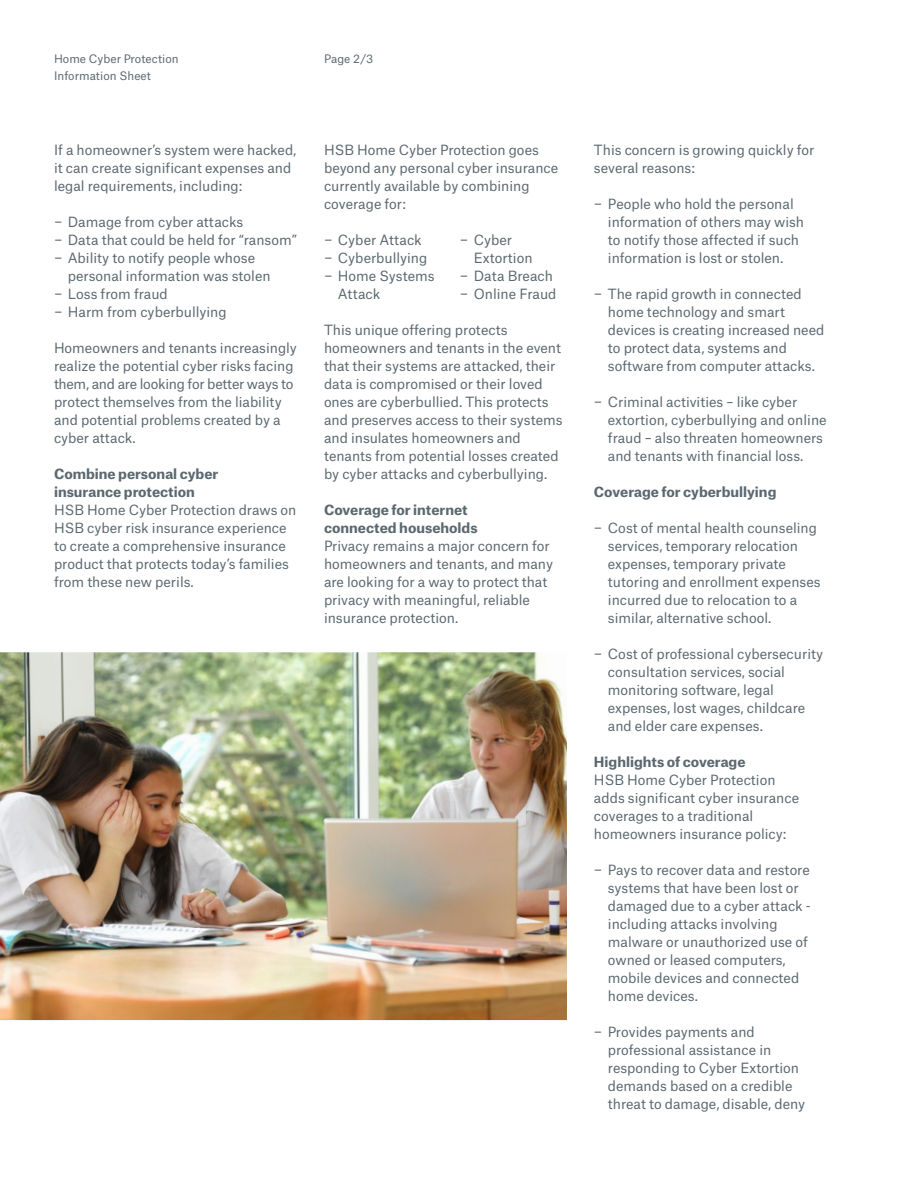
<style>
.page{position:relative;width:918px;height:1188px;background:#fff}
.page>*{position:absolute;margin:0;border:0;box-sizing:border-box;transform-origin:0 0}
.t1{font:13.5px/18px "Munich Re";color:#5b6870}
.t2{font:700 13.5px/18px "Munich Re";color:#5b6870}
.t3{font:11.25px "Munich Re";letter-spacing:.005em;color:#5b6870}
</style>
<div class="page">
<img style="left:0;top:652px;width:567px;height:368px">
<p class="t3" style="left:54px;top:50px;width:126px">Home Cyber Protection</p>
<p class="t3" style="left:324px;top:50px;width:51px">Page 2/3</p>
<p class="t3" style="left:54px;top:66px;width:98px">Information Sheet</p>
<p class="t1" style="left:54px;top:139px;width:244px">If a homeowner’s system were hacked, it can create significant expenses and legal requirements, including:</p>
<p class="t1" style="left:54px;top:211px;width:191px">− Damage from cyber attacks</p>
<p class="t1" style="left:54px;top:229px;width:245px">− Data that could be held for “ransom”</p>
<p class="t1" style="left:54px;top:247px;width:203px">− Ability to notify people whose</p>
<p class="t1" style="left:68px;top:265px;width:204px">personal information was stolen</p>
<p class="t1" style="left:54px;top:283px;width:115px">− Loss from fraud</p>
<p class="t1" style="left:54px;top:301px;width:174px">− Harm from cyberbullying</p>
<p class="t1" style="left:54px;top:337px;width:244px">Homeowners and tenants increasingly realize the potential cyber risks facing them, and are looking for better ways to protect themselves from the liability and potential problems created by a cyber attack.</p>
<p class="t2" style="left:54px;top:463px;width:166px">Combine personal cyber insurance protection</p>
<p class="t1" style="left:54px;top:499px;width:244px">HSB Home Cyber Protection draws on HSB cyber risk insurance experience to create a comprehensive insurance product that protects today’s families from these new perils.</p>
<p class="t1" style="left:324px;top:139px;width:236px">HSB Home Cyber Protection goes beyond any personal cyber insurance currently available by combining coverage for:</p>
<p class="t1" style="left:324px;top:229px;width:99px">− Cyber Attack</p>
<p class="t1" style="left:324px;top:247px;width:105px">− Cyberbullying</p>
<p class="t1" style="left:324px;top:265px;width:112px">− Home Systems</p>
<p class="t1" style="left:338px;top:283px;width:44px">Attack</p>
<p class="t1" style="left:460px;top:229px;width:54px">− Cyber</p>
<p class="t1" style="left:474px;top:247px;width:60px">Extortion</p>
<p class="t1" style="left:460px;top:265px;width:95px">− Data Breach</p>
<p class="t1" style="left:460px;top:283px;width:98px">− Online Fraud</p>
<p class="t1" style="left:324px;top:319px;width:240px">This unique offering protects homeowners and tenants in the event that their systems are attacked, their data is compromised or their loved ones are cyberbullied. This protects and preserves access to their systems and insulates homeowners and tenants from potential losses created by cyber attacks and cyberbullying.</p>
<p class="t2" style="left:324px;top:499px;width:155px">Coverage for internet connected households</p>
<p class="t1" style="left:324px;top:535px;width:231px">Privacy remains a major concern for homeowners and tenants, and many are looking for a way to protect that privacy with meaningful, reliable insurance protection.</p>
<p class="t1" style="left:594px;top:139px;width:222px">This concern is growing quickly for several reasons:</p>
<p class="t1" style="left:608px;top:193px;width:198px;text-indent:-14px">− People who hold the personal information of others may wish to notify those affected if such information is lost or stolen.</p>
<p class="t1" style="left:608px;top:283px;width:218px;text-indent:-14px">− The rapid growth in connected home technology and smart devices is creating increased need to protect data, systems and software from computer attacks.</p>
<p class="t1" style="left:608px;top:391px;width:220px;text-indent:-14px">− Criminal activities – like cyber extortion, cyberbullying and online fraud – also threaten homeowners and tenants with financial loss.</p>
<p class="t2" style="left:594px;top:481px;width:184px">Coverage for cyberbullying</p>
<p class="t1" style="left:608px;top:517px;width:214px;text-indent:-14px">− Cost of mental health counseling services, temporary relocation expenses, temporary private tutoring and enrollment expenses incurred due to relocation to a similar, alternative school.</p>
<p class="t1" style="left:608px;top:643px;width:217px;text-indent:-14px">− Cost of professional cybersecurity consultation services, social monitoring software, legal expenses, lost wages, childcare and elder care expenses.</p>
<p class="t2" style="left:594px;top:751px;width:153px">Highlights of coverage</p>
<p class="t1" style="left:594px;top:769px;width:207px">HSB Home Cyber Protection adds significant cyber insurance coverages to a traditional homeowners insurance policy:</p>
<p class="t1" style="left:608px;top:859px;width:204px;text-indent:-14px">− Pays to recover data and restore systems that have been lost or damaged due to a cyber attack - including attacks involving malware or unauthorized use of owned or leased computers, mobile devices and connected home devices.</p>
<p class="t1" style="left:608px;top:1021px;width:199px;text-indent:-14px">− Provides payments and professional assistance in responding to Cyber Extortion demands based on a credible threat to damage, disable, deny</p>
</div>
